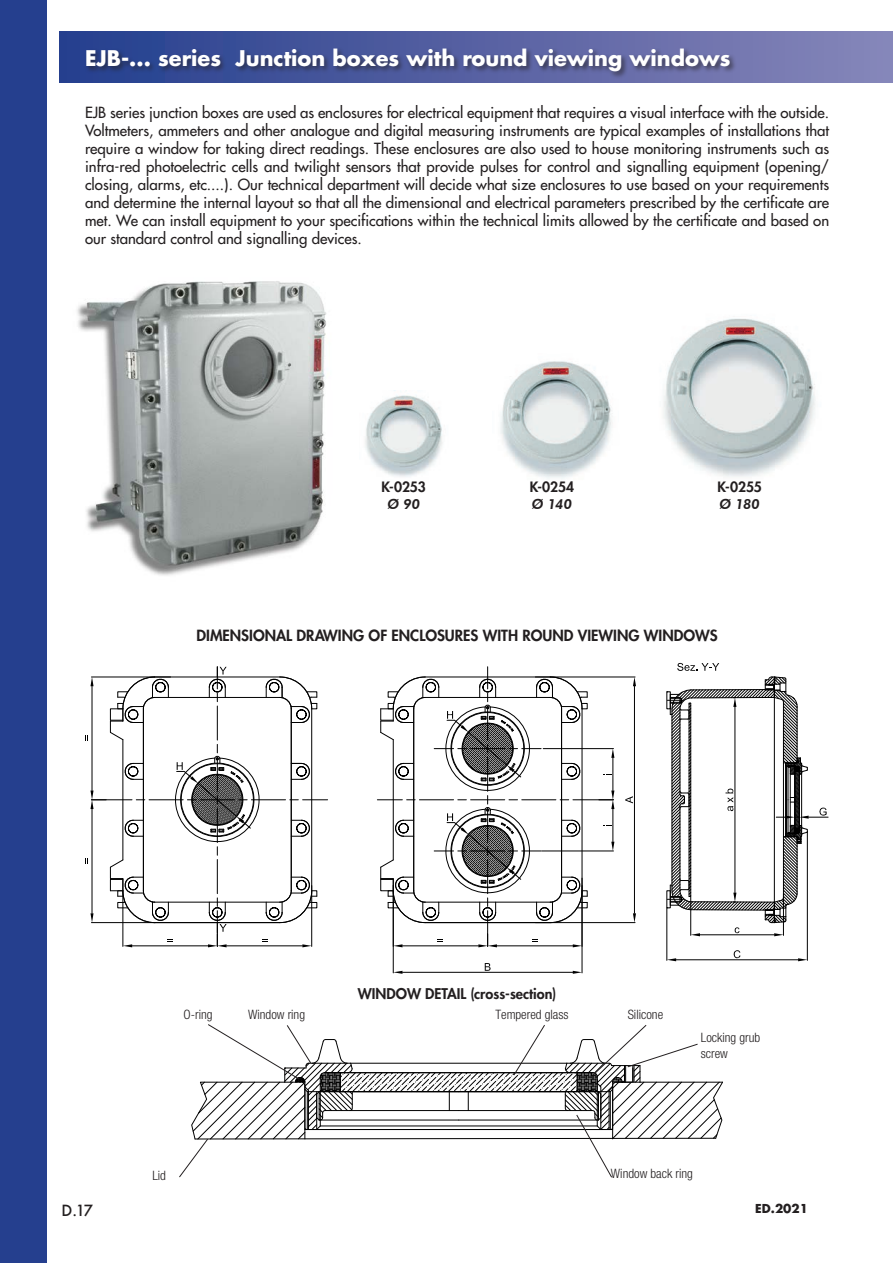
<style>
.page{position:relative;width:893px;height:1263px;background:#fff}
.page>*{position:absolute;margin:0;border:0;box-sizing:border-box;transform-origin:0 0}
.ITA_titolo_pagina{font:700 21px "Futura";color:#fff}
.ITA_testo_10pt{font:15px/18px "Futura";color:#231f20;text-align:justify}
.ITA_testo_10pt_heavy{font:800 15px "Futura";color:#231f20}
.t1{font:500 15px "Futura";color:#231f20}
.ITA_testo_10pt_heavy-2{font:800 14.4px "Futura";color:#231f20}
.t2{font:800 13.95px "Futura";letter-spacing:-.01em;color:#231f20}
.t3{font:italic 800 13.95px "Futura BT";letter-spacing:.01em;color:#231f20}
.ITA_testo_10pt-2{font:300 condensed 12.9px/15.6px "Helvetica Neue LT Pro";color:#231f20}
.t4{font:700 12px "Futura";color:#231f20}
</style>
<div class="page">
<img style="left:77px;top:281px;width:250px;height:295px">
<hr style="left:667px;top:908px;width:1px;height:52px;background:#000">
<hr style="left:807px;top:831px;width:1px;height:129px;background:#000">
<hr style="left:676px;top:959px;width:122px;height:1px;background:#000">
<svg style="left:667px;top:958px;width:9px;height:3px"></svg>
<svg style="left:798px;top:958px;width:9px;height:3px"></svg>
<svg style="left:731px;top:950px;width:9px;height:11px"></svg>
<svg style="left:377px;top:667px;width:237px;height:280px"></svg>
<hr style="left:535px;top:922px;width:100px;height:1px;background:#000">
<hr style="left:535px;top:677px;width:100px;height:1px;background:#000">
<hr style="left:634px;top:686px;width:1px;height:227px;background:#000">
<svg style="left:633px;top:913px;width:3px;height:9px"></svg>
<svg style="left:633px;top:677px;width:3px;height:9px"></svg>
<svg style="left:625px;top:796px;width:8px;height:7px"></svg>
<hr style="left:582px;top:878px;width:1px;height:95px;background:#000">
<hr style="left:393px;top:885px;width:1px;height:88px;background:#000">
<hr style="left:402px;top:972px;width:171px;height:1px;background:#000">
<svg style="left:573px;top:971px;width:9px;height:3px"></svg>
<svg style="left:393px;top:971px;width:9px;height:3px"></svg>
<svg style="left:485px;top:963px;width:6px;height:8px"></svg>
<svg style="left:85px;top:667px;width:243px;height:281px"></svg>
<svg style="left:667px;top:663px;width:161px;height:273px"></svg>
<img style="left:500px;top:361px;width:112px;height:118px">
<img style="left:663px;top:318px;width:152px;height:159px">
<img style="left:365px;top:390px;width:78px;height:87px">
<div style="left:0;top:0;width:47px;height:1263px;background:#253f8e"></div>
<div style="left:60px;top:31px;width:833px;height:51px;background:linear-gradient(to right,#243e8d,#8885b9)"></div>
<div style="left:85px;top:47px;width:652px;height:32px;background:#231f20;opacity:.6"></div>
<svg style="left:179px;top:1024px;width:544px;height:154px"></svg>
<p class="ITA_titolo_pagina" style="left:85px;top:43px;width:647px">EJB-... series Junction boxes with round viewing windows</p>
<p class="ITA_testo_10pt" style="left:85px;top:104px;width:746px">EJB series junction boxes are used as enclosures for electrical equipment that requires a visual interface with the outside.<br>Voltmeters, ammeters and other analogue and digital measuring instruments are typical examples of installations that require a window for taking direct readings. These enclosures are also used to house monitoring instruments such as infra-red photoelectric cells and twilight sensors that provide pulses for control and signalling equipment (opening/ closing, alarms, etc....). Our technical department will decide what size enclosures to use based on your requirements and determine the internal layout so that all the dimensional and electrical parameters prescribed by the certificate are met. We can install equipment to your specifications within the technical limits allowed by the certificate and based on our standard control and signalling devices.</p>
<p class="t2" style="left:382px;top:478px;width:46px">K-0253</p>
<p class="t3" style="left:387px;top:495px;width:34px">Ø 90</p>
<p class="t2" style="left:530px;top:478px;width:46px">K-0254</p>
<p class="t3" style="left:532px;top:495px;width:42px">Ø 140</p>
<p class="t2" style="left:718px;top:478px;width:46px">K-0255</p>
<p class="t3" style="left:719px;top:495px;width:42px">Ø 180</p>
<p class="ITA_testo_10pt_heavy" style="left:197px;top:625px;width:523px">DIMENSIONAL DRAWING OF ENCLOSURES WITH ROUND VIEWING WINDOWS</p>
<p class="ITA_testo_10pt-2" style="left:184px;top:1006px;width:31px">O-ring</p>
<p class="ITA_testo_10pt-2" style="left:248px;top:1006px;width:59px">Window ring</p>
<p class="ITA_testo_10pt-2" style="left:152px;top:1167px;width:15px">Lid</p>
<p class="ITA_testo_10pt_heavy-2" style="left:358px;top:984px;width:200px">WINDOW DETAIL (cross-section)</p>
<p class="ITA_testo_10pt-2" style="left:495px;top:1006px;width:75px">Tempered glass</p>
<p class="ITA_testo_10pt-2" style="left:628px;top:1006px;width:37px">Silicone</p>
<p class="ITA_testo_10pt-2" style="left:701px;top:1030px;width:61px">Locking grub screw</p>
<p class="ITA_testo_10pt-2" style="left:611px;top:1166px;width:83px">Window back ring</p>
<p class="t1" style="left:62px;top:1200px;width:33px">D.17</p>
<p class="t4" style="left:755px;top:1200px;width:54px">ED.2021</p>
</div>
